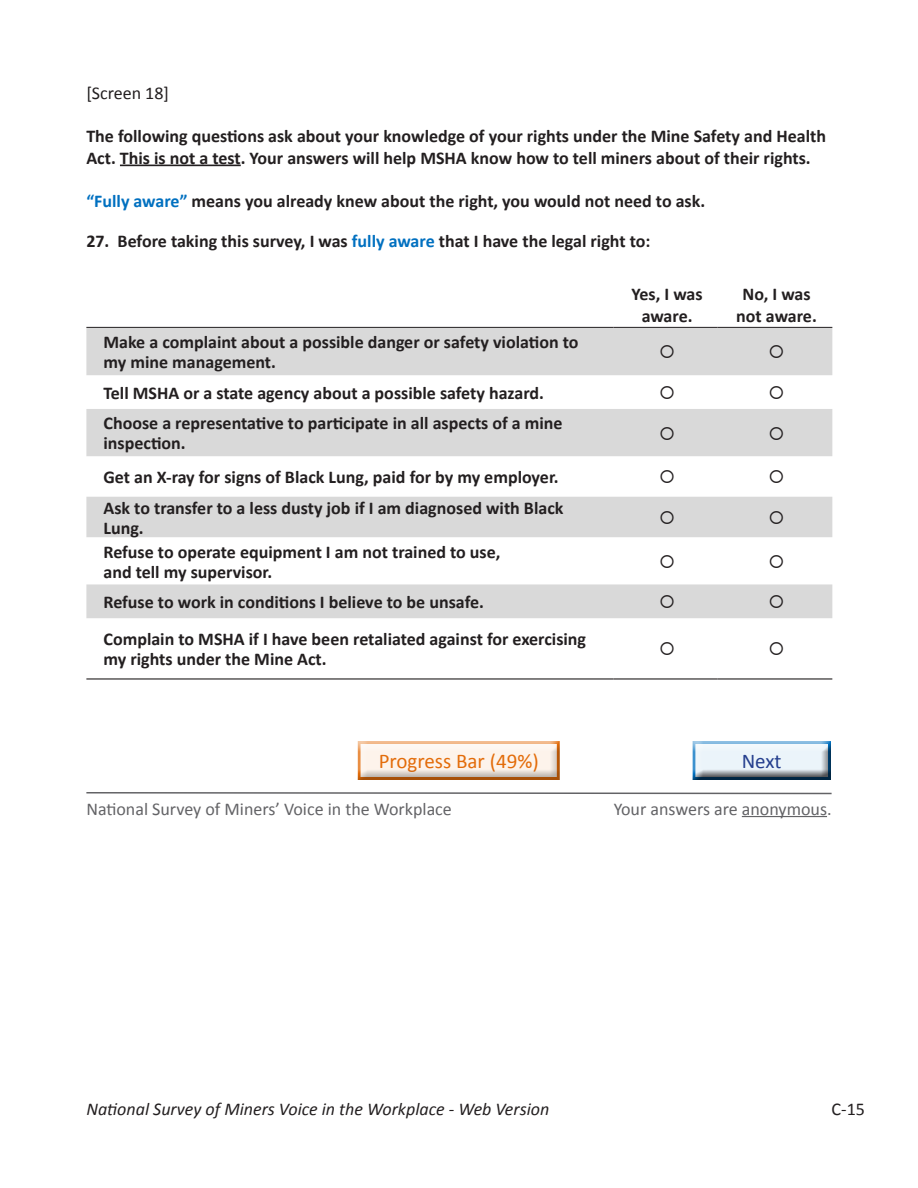
<style>
.page{position:relative;width:918px;height:1188px;background:#fff}
.page>*{position:absolute;margin:0;border:0;box-sizing:border-box;transform-origin:0 0}
.t1{font:21px "Calibri";color:#e36c0a}
.t2{font:21px "Calibri";color:#253f8e}
.Question{font:700 18px/19.8px "Calibri";color:#231f20}
.t3{font:18px "Calibri";color:#636366}
.t4{font:italic 18px "Calibri";color:#231f20}
.t5{font:18px "Calibri";color:#231f20}
.s1{color:#0070c0}
</style>
<div class="page">
<hr style="left:120px;top:165px;width:121px;height:1px;background:#231f20">
<svg style="left:86px;top:327px;width:746px;height:291px;fill:#d9d9d9"></svg>
<hr style="left:86px;top:327px;width:527px;height:1px;background:#231f20">
<hr style="left:614px;top:327px;width:104px;height:1px;background:#231f20">
<hr style="left:718px;top:327px;width:114px;height:1px;background:#231f20">
<hr style="left:86px;top:678px;width:527px;height:2px;background:#231f20">
<hr style="left:614px;top:678px;width:104px;height:2px;background:#231f20">
<hr style="left:718px;top:678px;width:114px;height:2px;background:#231f20">
<div style="left:692px;top:741px;width:140px;height:40px;background:#231f20;opacity:.75"></div>
<div style="left:357px;top:740px;width:208px;height:41px;background:#a6a6a6;opacity:.75"></div>
<hr style="left:742px;top:816px;width:85px;height:1px;background:#636366">
<svg style="left:86px;top:792px;width:746px;height:3px"></svg>
<svg style="left:661px;top:345px;width:13px;height:13px"></svg>
<svg style="left:770px;top:345px;width:13px;height:13px"></svg>
<svg style="left:661px;top:386px;width:13px;height:13px"></svg>
<svg style="left:770px;top:386px;width:13px;height:13px"></svg>
<svg style="left:661px;top:426px;width:13px;height:14px"></svg>
<svg style="left:770px;top:426px;width:13px;height:14px"></svg>
<svg style="left:661px;top:470px;width:13px;height:13px"></svg>
<svg style="left:770px;top:470px;width:13px;height:13px"></svg>
<svg style="left:661px;top:511px;width:13px;height:13px"></svg>
<svg style="left:770px;top:511px;width:13px;height:13px"></svg>
<svg style="left:661px;top:555px;width:13px;height:13px"></svg>
<svg style="left:770px;top:555px;width:13px;height:13px"></svg>
<svg style="left:661px;top:595px;width:13px;height:13px"></svg>
<svg style="left:770px;top:595px;width:13px;height:13px"></svg>
<p class="t5" style="left:86px;top:82px;width:84px">[Screen 18]</p>
<p class="Question" style="left:86px;top:125px;width:741px;line-height:21.6px">The following questions ask about your knowledge of your rights under the Mine Safety and Health<br>Act. This is not a test. Your answers will help MSHA know how to tell miners about of their rights.</p>
<p class="Question" style="left:86px;top:191px;width:620px"><span class="s1">“Fully aware”</span> means you already knew about the right, you would not need to ask.</p>
<p class="Question" style="left:86px;top:231px;width:566px">27. Before taking this survey, I was <span class="s1">fully aware</span> that I have the legal right to:</p>
<p class="Question" style="left:632px;top:283px;width:73px;line-height:21.6px;text-align:center">Yes, I was aware.</p>
<p class="Question" style="left:736px;top:283px;width:82px;line-height:21.6px;text-align:center">No, I was not aware.</p>
<p class="Question" style="left:104px;top:332px;width:477px">Make a complaint about a possible danger or safety violation to my mine management.</p>
<p class="Question" style="left:104px;top:383px;width:442px">Tell MSHA or a state agency about a possible safety hazard.</p>
<p class="Question" style="left:104px;top:414px;width:461px">Choose a representative to participate in all aspects of a mine inspection.</p>
<p class="Question" style="left:104px;top:467px;width:457px">Get an X-ray for signs of Black Lung, paid for by my employer.</p>
<p class="Question" style="left:104px;top:498px;width:462px">Ask to transfer to a less dusty job if I am diagnosed with Black<br>Lung.</p>
<p class="Question" style="left:104px;top:542px;width:398px">Refuse to operate equipment I am not trained to use, and tell my supervisor.</p>
<p class="Question" style="left:104px;top:592px;width:382px">Refuse to work in conditions I believe to be unsafe.</p>
<p class="Question" style="left:104px;top:629px;width:484px">Complain to MSHA if I have been retaliated against for exercising my rights under the Mine Act.</p>
<p class="t1" style="left:379px;top:748px;width:162px">Progress Bar (49%)</p>
<p class="t2" style="left:742px;top:748px;width:41px">Next</p>
<p class="t3" style="left:86px;top:797px;width:367px">National Survey of Miners’ Voice in the Workplace</p>
<p class="t3" style="left:614px;top:797px;width:219px">Your answers are anonymous.</p>
<p class="t4" style="left:86px;top:1097px;width:464px">National Survey of Miners Voice in the Workplace - Web Version</p>
<p class="t5" style="left:832px;top:1098px;width:35px">C-15</p>
</div>
